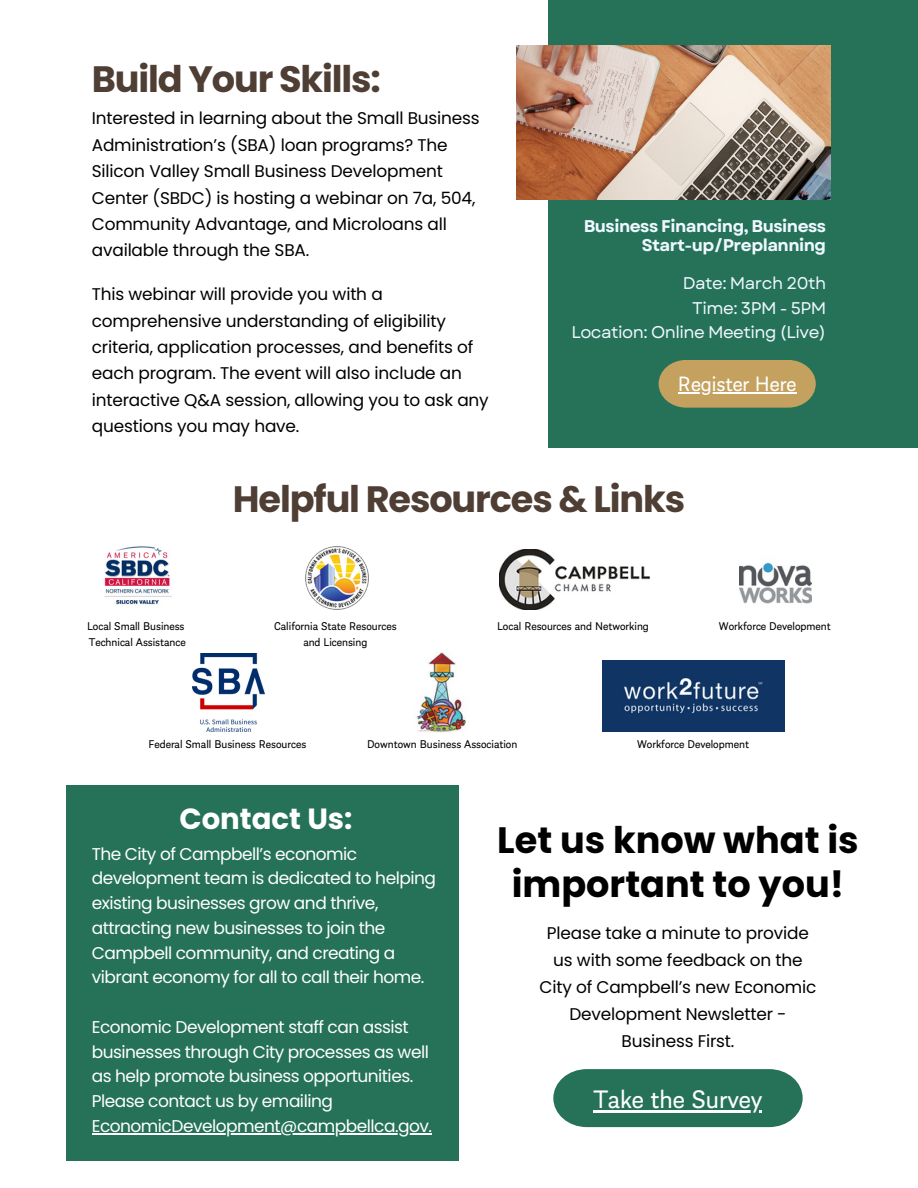
<style>
.page{position:relative;width:918px;height:1188px;background:#fff}
.page>*{position:absolute;margin:0;border:0;box-sizing:border-box;transform-origin:0 0}
.t1{font:700 36.75px "Poppins";letter-spacing:-.03em;color:#4f3e34}
.t2{font:700 36.75px/43.8px "Poppins";color:#000;text-align:center}
.t3{font:700 29.25px "Poppins";color:#fff}
.t4{font:27px "Almanach Test";color:#fff}
.t5{font:22.2px "Almanach Test";color:#fff}
.t6{font:16.95px/26.4px "Poppins";letter-spacing:-.01em;color:#000}
.t7{font:16.95px/24.8px "Poppins";letter-spacing:-.03em;color:#fff}
.t8{font:16.95px/24.6px "Garet";letter-spacing:-.03em;color:#eff8ff;text-align:right}
.t9{font:700 16.95px/19.2px "Garet";letter-spacing:-.03em;color:#eff8ff;text-align:right}
.t10{font:12px/16px "Almanach Test";color:#000}
</style>
<div class="page">
<svg style="left:553px;top:1069px;width:250px;height:58px;background:#337b63"></svg>
<hr style="left:594px;top:1110px;width:168px;height:3px;background:#fff">
<div style="left:66px;top:786px;width:393px;height:375px;background:#267259"></div>
<hr style="left:92px;top:1133px;width:340px;height:1px;background:#fff">
<img style="left:500px;top:550px;width:150px;height:60px">
<img style="left:739px;top:562px;width:72px;height:42px">
<img style="left:602px;top:661px;width:182px;height:71px">
<img style="left:192px;top:654px;width:72px;height:78px">
<img style="left:416px;top:652px;width:50px;height:80px">
<img style="left:104px;top:546px;width:68px;height:59px">
<img style="left:305px;top:546px;width:63px;height:63px">
<div style="left:548px;top:0;width:370px;height:447px;background:#267259"></div>
<img style="left:516px;top:46px;width:315px;height:154px">
<svg style="left:659px;top:360px;width:157px;height:48px;background:#b79e60"></svg>
<hr style="left:678px;top:392px;width:118px;height:1px;background:#fff">
<h1 class="t1" style="left:92px;top:54px;width:291px">Build Your Skills:</h1>
<p class="t6" style="left:92px;top:105px;width:389px">Interested in learning about the Small Business Administration’s (SBA) loan programs? The Silicon Valley Small Business Development Center (SBDC) is hosting a webinar on 7a, 504, Community Advantage, and Microloans all available through the SBA.</p>
<p class="t6" style="left:92px;top:281px;width:399px">This webinar will provide you with a comprehensive understanding of eligibility criteria, application processes, and benefits of each program. The event will also include an interactive Q&amp;A session, allowing you to ask any questions you may have.</p>
<p class="t9" style="left:584px;top:216px;width:244px">Business Financing, Business<br>Start-up/Preplanning</p>
<p class="t8" style="left:571px;top:271px;width:256px">Date: March 20th<br>Time: 3PM - 5PM<br>Location: Online Meeting (Live)</p>
<h3 class="t5" style="left:678px;top:370px;width:120px">Register Here</h3>
<h1 class="t1" style="left:233px;top:473px;width:454px">Helpful Resources &amp; Links</h1>
<p class="t10" style="left:87px;top:617px;width:100px">Local Small Business<br>Technical Assistance</p>
<p class="t10" style="left:274px;top:617px;width:124px;text-align:center">California State Resources and Licensing</p>
<p class="t10" style="left:497px;top:617px;width:153px">Local Resources and Networking</p>
<p class="t10" style="left:719px;top:617px;width:113px">Workforce Development</p>
<p class="t10" style="left:148px;top:736px;width:159px">Federal Small Business Resources</p>
<p class="t10" style="left:367px;top:736px;width:152px">Downtown Business Association</p>
<p class="t10" style="left:637px;top:736px;width:113px">Workforce Development</p>
<h2 class="t3" style="left:180px;top:798px;width:174px">Contact Us:</h2>
<p class="t7" style="left:92px;top:841px;width:346px">The City of Campbell’s economic development team is dedicated to helping existing businesses grow and thrive, attracting new businesses to join the Campbell community, and creating a vibrant economy for all to call their home.</p>
<p class="t7" style="left:92px;top:1015px;width:342px">Economic Development staff can assist businesses through City processes as well as help promote business opportunities.<br>Please contact us by emailing EconomicDevelopment@campbellca.gov.</p>
<h1 class="t2" style="left:497px;top:818px;width:363px">Let us know what is important to you!</h1>
<p class="t6" style="left:539px;top:919px;width:279px;line-height:27px;text-align:center">Please take a minute to provide us with some feedback on the<br>City of Campbell’s new Economic<br>Development Newsletter -<br>Business First.</p>
<h3 class="t4" style="left:594px;top:1082px;width:170px">Take the Survey</h3>
</div>
